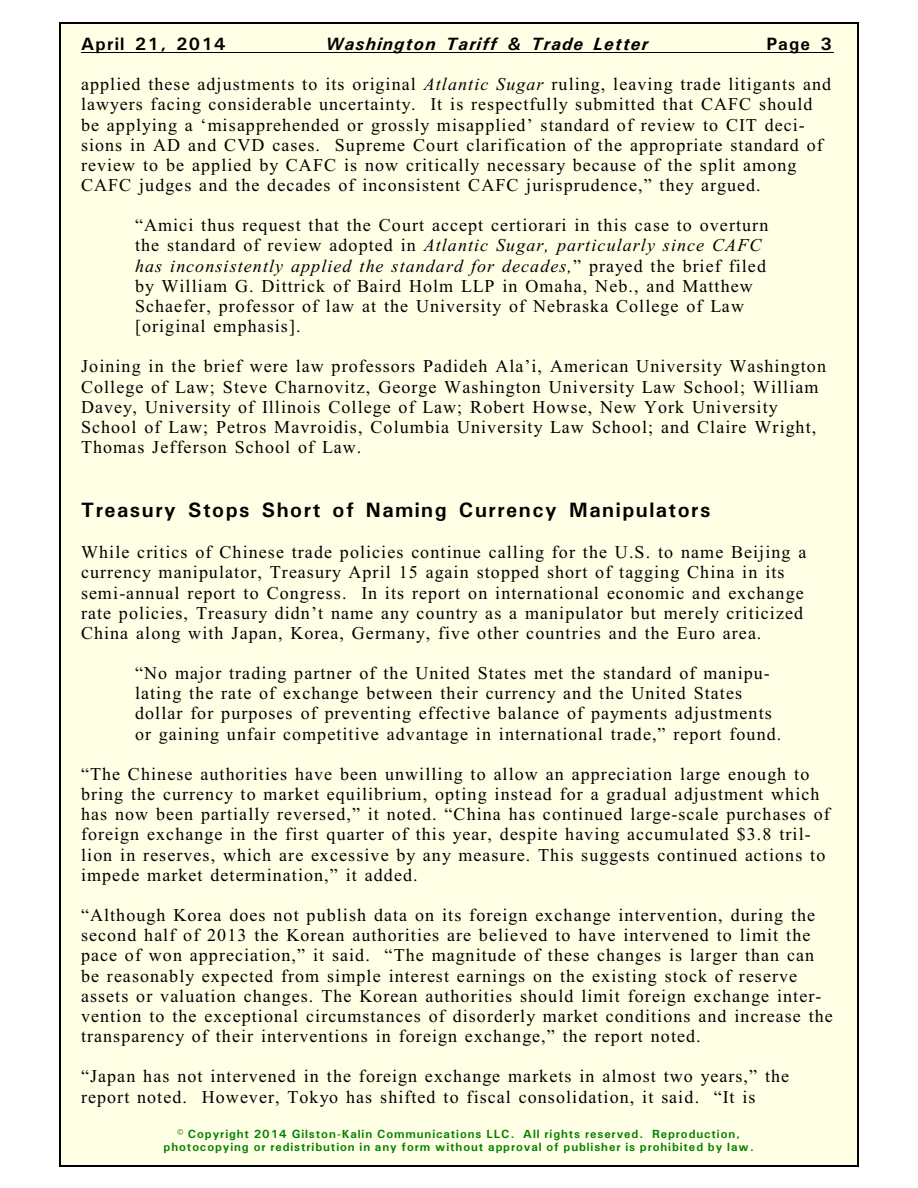
<style>
.page{position:relative;width:918px;height:1188px;background:#fff}
.page>*{position:absolute;margin:0;border:0;box-sizing:border-box;transform-origin:0 0}
.t1{font:700 21px "Univers";letter-spacing:.075em;color:#000}
.t2{font:18px/20.1px "Times New Roman";letter-spacing:.06em;color:#000}
.t3{font:italic 700 18px "Univers";letter-spacing:.065em;color:#000}
.t4{font:700 18px "Univers";letter-spacing:.065em;color:#000}
.t5{font:700 12px/13.6px "Univers";letter-spacing:.075em;color:#008000;text-align:center}
.s1{font-style:italic}
</style>
<div class="page">
<div style="left:59px;top:23px;width:800px;height:1143px;background:#ffffe6"></div>
<hr style="left:59px;top:23px;width:1px;height:1143px;background:#000">
<hr style="left:857px;top:23px;width:2px;height:1143px;background:#000">
<hr style="left:59px;top:23px;width:799px;height:1px;background:#000">
<hr style="left:59px;top:1165px;width:799px;height:1px;background:#000">
<hr style="left:81px;top:52px;width:752px;height:1px;background:#000">
<p class="t4" style="left:81px;top:38px;width:146px">April 21, 2014</p>
<p class="t3" style="left:326px;top:38px;width:324px">Washington Tariff &amp; Trade Letter</p>
<p class="t4" style="left:766px;top:38px;width:67px">Page 3</p>
<p class="t2" style="left:81px;top:76px;width:752px">applied these adjustments to its original <span class="s1">Atlantic Sugar</span> ruling, leaving trade litigants and lawyers facing considerable uncertainty. It is respectfully submitted that CAFC should be applying a ‘misapprehended or grossly misapplied’ standard of review to CIT deci&shy;sions in AD and CVD cases. Supreme Court clarification of the appropriate standard of review to be applied by CAFC is now critically necessary because of the split among CAFC judges and the decades of inconsistent CAFC jurisprudence,” they argued.</p>
<p class="t2" style="left:135px;top:217px;width:635px">“Amici thus request that the Court accept certiorari in this case to overturn the standard of review adopted in <span class="s1">Atlantic Sugar, particularly since CAFC has inconsistently applied the standard for decades,</span>” prayed the brief filed by William G. Dittrick of Baird Holm LLP in Omaha, Neb., and Matthew Schaefer, professor of law at the University of Nebraska College of Law [original emphasis].</p>
<p class="t2" style="left:81px;top:358px;width:747px">Joining in the brief were law professors Padideh Ala’i, American University Washington College of Law; Steve Charnovitz, George Washington University Law School; William Davey, University of Illinois College of Law; Robert Howse, New York University School of Law; Petros Mavroidis, Columbia University Law School; and Claire Wright, Thomas Jefferson School of Law.</p>
<p class="t1" style="left:81px;top:503px;width:631px">Treasury Stops Short of Naming Currency Manipulators</p>
<p class="t2" style="left:81px;top:544px;width:727px">While critics of Chinese trade policies continue calling for the U.S. to name Beijing a currency manipulator, Treasury April 15 again stopped short of tagging China in its semi-annual report to Congress. In its report on international economic and exchange rate policies, Treasury didn’t name any country as a manipulator but merely criticized China along with Japan, Korea, Germany, five other countries and the Euro area.</p>
<p class="t2" style="left:135px;top:665px;width:648px">“No major trading partner of the United States met the standard of manipu&shy;lating the rate of exchange between their currency and the United States dollar for purposes of preventing effective balance of payments adjustments or gaining unfair competitive advantage in international trade,” report found.</p>
<p class="t2" style="left:81px;top:766px;width:750px">“The Chinese authorities have been unwilling to allow an appreciation large enough to bring the currency to market equilibrium, opting instead for a gradual adjustment which has now been partially reversed,” it noted. “China has continued large-scale purchases of foreign exchange in the first quarter of this year, despite having accumulated $3.8 tril&shy;lion in reserves, which are excessive by any measure. This suggests continued actions to impede market determination,” it added.</p>
<p class="t2" style="left:81px;top:907px;width:753px">“Although Korea does not publish data on its foreign exchange intervention, during the second half of 2013 the Korean authorities are believed to have intervened to limit the pace of won appreciation,” it said. “The magnitude of these changes is larger than can be reasonably expected from simple interest earnings on the existing stock of reserve assets or valuation changes. The Korean authorities should limit foreign exchange inter&shy;vention to the exceptional circumstances of disorderly market conditions and increase the transparency of their interventions in foreign exchange,” the report noted.</p>
<p class="t2" style="left:81px;top:1068px;width:710px">“Japan has not intervened in the foreign exchange markets in almost two years,” the report noted. However, Tokyo has shifted to fiscal consolidation, it said. “It is</p>
<p class="t5" style="left:164px;top:1128px;width:592px">© Copyright 2014 Gilston-Kalin Communications LLC. All rights reserved. Reproduction, photocopying or redistribution in any form without approval of publisher is prohibited by law.</p>
</div>
